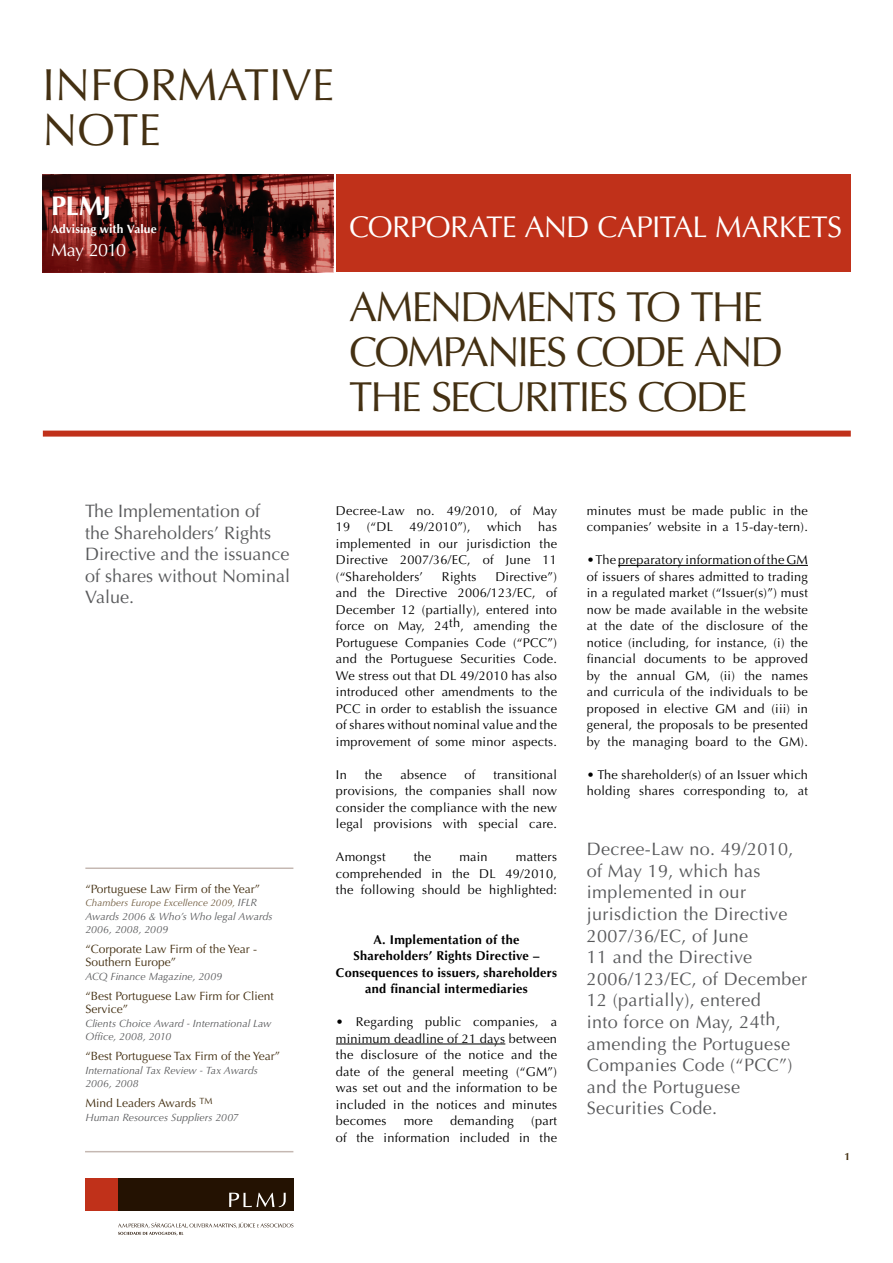
<style>
.page{position:relative;width:893px;height:1263px;background:#fff}
.page>*{position:absolute;margin:0;border:0;box-sizing:border-box;transform-origin:0 0}
.t1{font:45px "Optima";color:#443012}
.t2{font:42px "Optima";letter-spacing:-.05em;color:#443012}
.t3{font:30px "Optima";letter-spacing:-.025em;color:#fff}
.t4{font:700 27px "Optima";color:#fff}
.t5{font:18px/21.6px "Optima";letter-spacing:.02em;color:#58595b}
.t6{font:18px/21.6px "Optima";color:#58595b}
.t7{font:18px "Optima";letter-spacing:-.045em;color:#fff}
.t8{font:12.75px/16.5px "Optima";letter-spacing:.02em;color:#000;text-align:justify}
.t9{font:700 12.75px/16.5px "Optima";letter-spacing:.02em;color:#000;text-align:center}
.t10{font:12px/13.5px "Optima";color:#443012}
.t11{font:700 12px "Optima";letter-spacing:.01em;color:#fff}
.t12{font:italic 10.5px/13.5px "Optima";letter-spacing:.005em;color:#58595b}
.t13{font:700 10.5px "Optima";color:#443012}
.t14{font:italic 9.75px "Optima";letter-spacing:.01em;color:#705b3f}
.s1{font-size:10.5px;color:#58595b}
</style>
<div class="page">
<div style="left:118px;top:1178px;width:175px;height:33px;background:#241202"></div>
<div style="left:85px;top:1178px;width:33px;height:33px;background:#c0311a"></div>
<svg style="left:229px;top:1193px;width:57px;height:14px"></svg>
<svg style="left:118px;top:1222px;width:175px;height:13px"></svg>
<div style="left:43px;top:431px;width:808px;height:6px;background:#c0311a"></div>
<svg style="left:43px;top:174px;width:290px;height:98px;background:#62221f"></svg>
<div style="left:336px;top:174px;width:515px;height:98px;background:#c0311a"></div>
<hr style="left:85px;top:867px;width:208px;height:2px;background:#c5b8b2">
<hr style="left:85px;top:1151px;width:208px;height:1px;background:#c5b8b2">
<hr style="left:336px;top:1044px;width:169px;height:1px;background:#000">
<hr style="left:618px;top:565px;width:190px;height:1px;background:#000">
<p class="t1" style="left:43px;top:58px;width:293px">INFORMATIVE</p>
<p class="t1" style="left:43px;top:103px;width:120px">NOTE</p>
<p class="t4" style="left:51px;top:190px;width:62px">PLMJ</p>
<p class="t11" style="left:51px;top:221px;width:107px">Advising with Value</p>
<p class="t7" style="left:51px;top:240px;width:77px">May 2010</p>
<p class="t3" style="left:349px;top:209px;width:495px">CORPORATE AND CAPITAL MARKETS</p>
<p class="t2" style="left:349px;top:283px;width:55px">Amendments</p>
<p class="t2" style="left:626px;top:283px;width:133px">to the</p>
<p class="t2" style="left:349px;top:328px;width:50px">Companies</p>
<p class="t2" style="left:576px;top:328px;width:54px">Code</p>
<p class="t2" style="left:694px;top:328px;width:30px">and</p>
<p class="t2" style="left:349px;top:373px;width:193px">the Securities</p>
<p class="t2" style="left:638px;top:373px;width:54px">Code</p>
<p class="t6" style="left:85px;top:500px;width:207px">The Implementation of<br>the Shareholders’ Rights<br>Directive and the issuance of shares without Nominal<br>Value.</p>
<p class="t10" style="left:85px;top:882px;width:176px">“Portuguese Law Firm of the Year”</p>
<p class="t14" style="left:85px;top:897px;width:173px">Chambers Europe Excellence 2009, <span class="s1">IFLR</span></p>
<p class="t12" style="left:85px;top:909px;width:189px">Awards 2006 &amp; Who’s Who legal Awards<br>2006, 2008, 2009</p>
<p class="t10" style="left:85px;top:942px;width:173px">“Corporate Law Firm of the Year -<br>Southern Europe”</p>
<p class="t12" style="left:85px;top:970px;width:138px">ACQ Finance Magazine, 2009</p>
<p class="t10" style="left:85px;top:989px;width:190px">“Best Portuguese Law Firm for Client<br>Service”</p>
<p class="t12" style="left:85px;top:1017px;width:187px">Clients Choice Award - International Law<br>Office, 2008, 2010</p>
<p class="t10" style="left:85px;top:1049px;width:196px">“Best Portuguese Tax Firm of the Year”</p>
<p class="t12" style="left:85px;top:1063px;width:174px">International Tax Review - Tax Awards<br>2006, 2008</p>
<p class="t10" style="left:85px;top:1096px;width:129px">Mind Leaders Awards <sup>TM</sup></p>
<p class="t12" style="left:85px;top:1111px;width:155px">Human Resources Suppliers 2007</p>
<p class="t8" style="left:336px;top:502px;width:223px">Decree-Law no. 49/2010, of May<br>19</p>
<p class="t8" style="left:336px;top:519px;width:223px;text-indent:202px">has implemented in our jurisdiction the Directive 2007/36/EC, of June 11 (“Shareholders’</p>
<p class="t8" style="left:367px;top:519px;width:28px">(“DL</p>
<p class="t8" style="left:409px;top:519px;width:63px">49/2010”),</p>
<p class="t8" style="left:487px;top:519px;width:36px">which</p>
<p class="t8" style="left:442px;top:568px;width:36px">Rights</p>
<p class="t8" style="left:336px;top:568px;width:223px;text-indent:159px">Directive”) and the Directive 2006/123/EC, of December 12 (partially), entered into force on May, 24th, amending the Portuguese Companies Code (“PCC”) and the Portuguese Securities Code.<br>We stress out that DL 49/2010 has also introduced other amendments to the PCC in order to establish the issuance of shares without nominal value and the improvement of some minor aspects.</p>
<p class="t8" style="left:336px;top:766px;width:12px">In</p>
<p class="t8" style="left:365px;top:766px;width:19px">the</p>
<p class="t8" style="left:400px;top:766px;width:48px">absence</p>
<p class="t8" style="left:465px;top:766px;width:12px">of</p>
<p class="t8" style="left:336px;top:766px;width:223px;text-indent:158px">transitional provisions, the companies shall now consider the compliance with the new legal provisions with special care.</p>
<p class="t8" style="left:336px;top:849px;width:51px">Amongst</p>
<p class="t8" style="left:414px;top:849px;width:19px">the</p>
<p class="t8" style="left:459px;top:849px;width:30px">main</p>
<p class="t8" style="left:336px;top:849px;width:223px;text-indent:180px">matters comprehended in the DL 49/2010, the following should be highlighted:</p>
<p class="t9" style="left:336px;top:931px;width:223px">A. Implementation of the<br>Shareholders’ Rights Directive –<br>Consequences to issuers, shareholders and financial intermediaries</p>
<p class="t8" style="left:336px;top:1014px;width:223px">• Regarding public companies, a minimum deadline of 21 days between the disclosure of the notice and the date of the general meeting (“GM”) was set out and the information to be included in the notices and minutes becomes</p>
<p class="t8" style="left:404px;top:1113px;width:31px">more</p>
<p class="t8" style="left:450px;top:1113px;width:65px">demanding</p>
<p class="t8" style="left:336px;top:1113px;width:223px;text-align:right">(part<br>of the information included in the</p>
<p class="t8" style="left:587px;top:502px;width:223px">minutes must be made public in the companies’ website in a 15-day-tern).</p>
<p class="t8" style="left:587px;top:552px;width:223px">• The preparatory information of the GM of issuers of shares admitted to trading in a regulated market (“Issuer(s)”) must now be made available in the website at the date of the disclosure of the notice (including, for instance, (i) the financial documents to be approved by the annual GM, (ii) the names and curricula of the individuals to be proposed in elective GM and (iii) in general, the proposals to be presented by the managing board to the GM).</p>
<p class="t8" style="left:587px;top:766px;width:223px">• The shareholder(s) of an Issuer which holding shares corresponding to, at</p>
<p class="t5" style="left:587px;top:838px;width:222px">Decree-Law no. 49/2010, of May 19, which has implemented in our jurisdiction the Directive<br>2007/36/EC, of June<br>11 and the Directive<br>2006/123/EC, of December<br>12 (partially), entered<br>into force on May, 24th, amending the Portuguese<br>Companies Code (“PCC”) and the Portuguese<br>Securities Code.</p>
<p class="t13" style="left:845px;top:1150px;width:7px">1</p>
</div>
